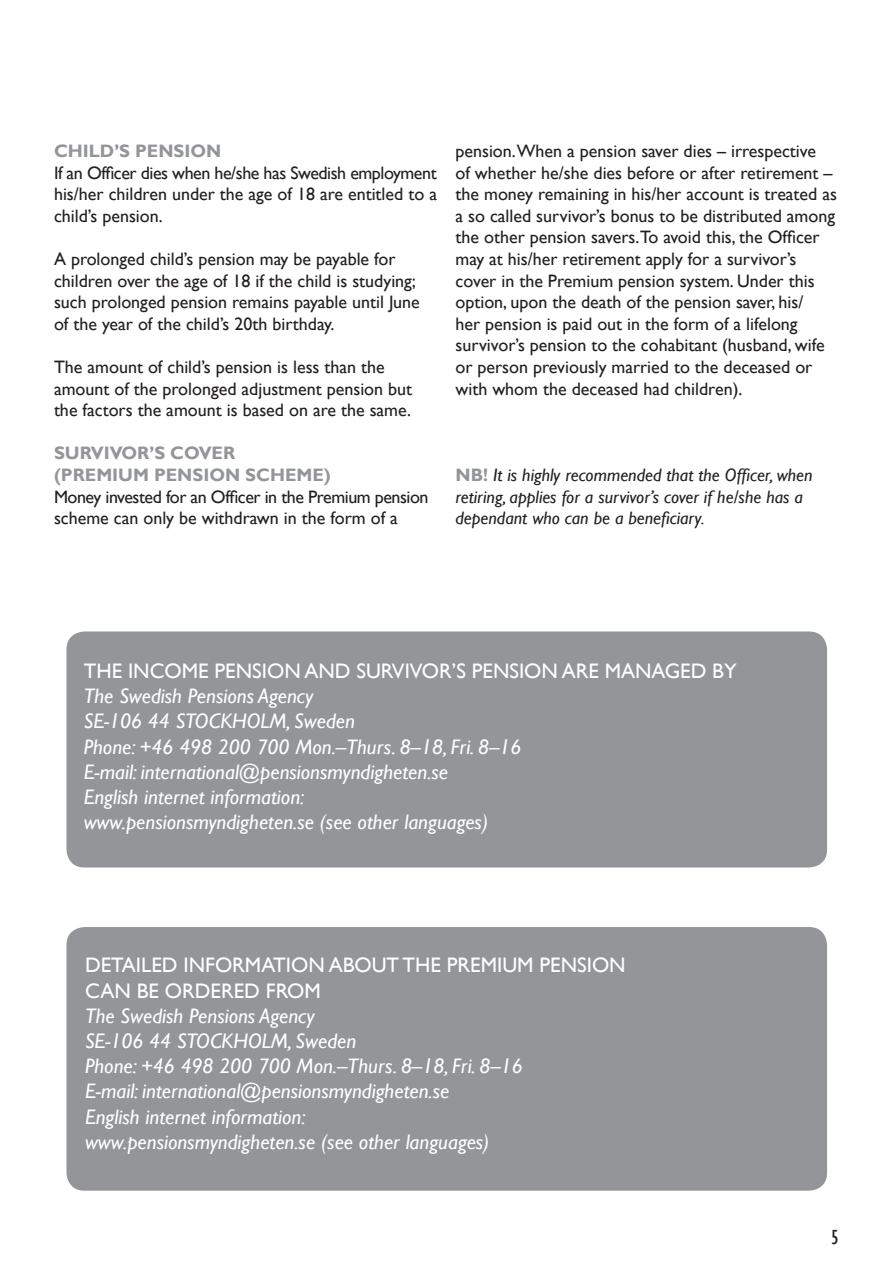
<style>
.page{position:relative;width:893px;height:1263px;background:#fff}
.page>*{position:absolute;margin:0;border:0;box-sizing:border-box;transform-origin:0 0}
.t1{font:italic 21px/25.2px "Gill Sans";color:#fff}
.t2{font:21px/25.2px "Gill Sans";color:#fff}
.t3{font:condensed 21px "Gill Sans";color:#231f20}
.t4{font:18px/21.6px "Gill Sans";color:#231f20}
.t5{font:italic 18px/21.6px "Gill Sans";color:#231f20}
.t6{font:18px/21.6px "Gill Sans";letter-spacing:-.025em;color:#231f20}
.t7{font:700 18px "Gill Sans";color:#939598}
.s1{font-weight:700;font-style:normal;color:#939598}
.s2{font-style:italic}
</style>
<div class="page">
<div style="left:66px;top:631px;width:761px;height:236px;background:#939598;border-radius:18px"></div>
<div style="left:66px;top:927px;width:761px;height:264px;background:#939598;border-radius:18px"></div>
<p class="t7" style="left:54px;top:140px;width:169px">CHILD’S PENSION</p>
<p class="t4" style="left:54px;top:162px;width:384px;text-align:justify">If an Officer dies when he/she has Swedish employment his/her children under the age of 18 are entitled to a child’s pension.</p>
<p class="t4" style="left:54px;top:248px;width:367px">A prolonged child’s pension may be payable for children over the age of 18 if the child is studying; such prolonged pension remains payable until June of the year of the child’s 20th birthday.</p>
<p class="t4" style="left:54px;top:356px;width:360px">The amount of child’s pension is less than the amount of the prolonged adjustment pension but the factors the amount is based on are the same.</p>
<p class="t7" style="left:54px;top:443px;width:183px">SURVIVOR’S COVER</p>
<p class="t7" style="left:54px;top:464px;width:278px">(PREMIUM PENSION SCHEME)</p>
<p class="t6" style="left:54px;top:486px;width:376px">Money invested for an Officer in the Premium pension scheme can only be withdrawn in the form of a</p>
<p class="t4" style="left:455px;top:140px;width:383px">pension.When a pension saver dies – irrespective<br>of whether he/she dies before or after retirement – the money remaining in his/her account is treated as a so called survivor’s bonus to be distributed among the other pension savers.To avoid this, the Officer may at his/her retirement apply for a survivor’s cover in the Premium pension system. Under this option, upon the death of the pension saver, his/<br>her pension is paid out in the form of a lifelong survivor’s pension to the cohabitant (husband, wife or person previously married to the deceased or with whom the deceased had children).</p>
<p class="t5" style="left:455px;top:464px;width:358px"><span class="s1">NB!</span> It is highly recommended that the Officer, when retiring, applies for a survivor’s cover if he/she has a dependant who can be a beneficiary.</p>
<p class="t2" style="left:84px;top:659px;width:655px">THE INCOME PENSION AND SURVIVOR’S PENSION ARE MANAGED BY<br><span class="s2">The Swedish Pensions Agency</span></p>
<p class="t1" style="left:84px;top:709px;width:273px">SE-106 44 STOCKHOLM, Sweden</p>
<p class="t1" style="left:84px;top:734px;width:439px">Phone: +46 498 200 700 Mon.–Thurs. 8–18, Fri. 8–16</p>
<p class="t1" style="left:84px;top:759px;width:366px">E-mail: international@pensionsmyndigheten.se</p>
<p class="t1" style="left:84px;top:784px;width:406px">English internet information: www.pensionsmyndigheten.se (see other languages)</p>
<p class="t2" style="left:85px;top:953px;width:542px">DETAILED INFORMATION ABOUT THE PREMIUM PENSION<br>CAN BE ORDERED FROM<br><span class="s2">The Swedish Pensions Agency</span></p>
<p class="t1" style="left:85px;top:1029px;width:273px">SE-106 44 STOCKHOLM, Sweden</p>
<p class="t1" style="left:85px;top:1054px;width:439px">Phone: +46 498 200 700 Mon.–Thurs. 8–18, Fri. 8–16</p>
<p class="t1" style="left:85px;top:1079px;width:366px">E-mail: international@pensionsmyndigheten.se</p>
<p class="t1" style="left:85px;top:1104px;width:222px">English internet information:</p>
<p class="t1" style="left:85px;top:1129px;width:406px">www.pensionsmyndigheten.se (see other languages)</p>
<p class="t3" style="left:831px;top:1224px;width:9px">5</p>
</div>
